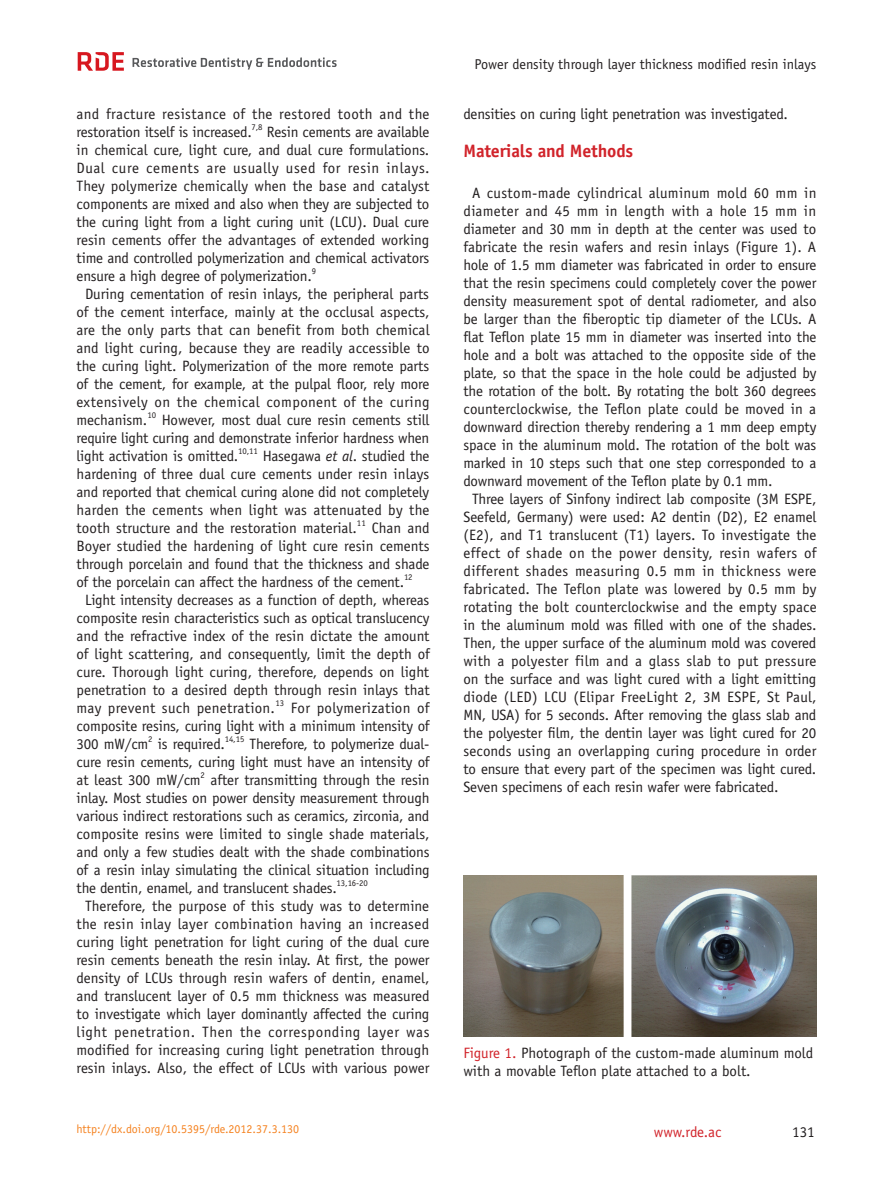
<style>
.page{position:relative;width:893px;height:1191px;background:#fff}
.page>*{position:absolute;margin:0;border:0;box-sizing:border-box;transform-origin:0 0}
.t1{font:700 18px "Officina Sans Std";letter-spacing:-.01em;color:#d1232a}
.t2{font:15px/18px "Officina Sans Std";letter-spacing:-.01em;color:#231f20;text-align:justify}
.t3{font:15px/18px "Officina Sans Std";letter-spacing:.01em;color:#231f20}
.t4{font:15px "Officina Sans Std";letter-spacing:.025em;color:#231f20}
.t5{font:15px "Officina Sans Std";letter-spacing:.02em;color:#231f20}
.t6{font:15px "Officina Sans Std";letter-spacing:.015em;color:#231f20}
.t7{font:15px "Officina Sans Std";color:#d1232a}
.t8{font:14.25px "Officina Sans Std";color:#231f20}
.t9{font:12px "Officina Sans Std";color:#f58220}
.t10{font:8.7px "Officina Sans Std";letter-spacing:-.01em;color:#231f20}
.s1{font-style:italic}
.s2{color:#d1232a}
</style>
<div class="page">
<svg style="left:133px;top:57px;width:204px;height:13px"></svg>
<svg style="left:78px;top:52px;width:46px;height:19px"></svg>
<img style="left:463px;top:875px;width:353px;height:161px">
<p class="t3" style="left:77px;top:105px;width:354px">and fracture resistance of the restored tooth and the restoration itself is increased.</p>
<p class="t10" style="left:251px;top:122px;width:13px">7,8</p>
<p class="t2" style="left:77px;top:123px;width:355px;text-indent:190px">Resin cements are available in chemical cure, light cure, and dual cure formulations.<br>Dual cure cements are usually used for resin inlays.<br>They polymerize chemically when the base and catalyst components are mixed and also when they are subjected to the curing light from a light curing unit (LCU). Dual cure resin cements offer the advantages of extended working time and controlled polymerization and chemical activators ensure a high degree of polymerization.</p>
<p class="t10" style="left:312px;top:266px;width:6px">9</p>
<p class="t2" style="left:77px;top:285px;width:355px;text-indent:9px">During cementation of resin inlays, the peripheral parts of the cement interface, mainly at the occlusal aspects, are the only parts that can benefit from both chemical and light curing, because they are readily accessible to the curing light. Polymerization of the more remote parts of the cement, for example, at the pulpal floor, rely more extensively on the chemical component of the curing mechanism.</p>
<p class="t10" style="left:147px;top:410px;width:10px">10</p>
<p class="t2" style="left:77px;top:411px;width:354px;text-indent:85px">However, most dual cure resin cements still require light curing and demonstrate inferior hardness when light activation is omitted.</p>
<p class="t10" style="left:238px;top:446px;width:21px">10,11</p>
<p class="t2" style="left:77px;top:447px;width:354px;text-indent:186px">Hasegawa <span class="s1">et al</span>. studied the hardening of three dual cure cements under resin inlays and reported that chemical curing alone did not completely harden the cements when light was attenuated by the tooth structure and the restoration material.</p>
<p class="t10" style="left:357px;top:518px;width:10px">11</p>
<p class="t2" style="left:77px;top:519px;width:354px;text-indent:295px">Chan and Boyer studied the hardening of light cure resin cements through porcelain and found that the thickness and shade of the porcelain can affect the hardness of the cement.</p>
<p class="t10" style="left:404px;top:572px;width:10px">12</p>
<p class="t2" style="left:77px;top:591px;width:355px;text-indent:9px">Light intensity decreases as a function of depth, whereas composite resin characteristics such as optical translucency and the refractive index of the resin dictate the amount of light scattering, and consequently, limit the depth of cure. Thorough light curing, therefore, depends on light penetration to a desired depth through resin inlays that may prevent such penetration.</p>
<p class="t10" style="left:275px;top:698px;width:10px">13</p>
<p class="t2" style="left:77px;top:699px;width:354px;text-indent:214px">For polymerization of composite resins, curing light with a minimum intensity of 300 mW/cm</p>
<p class="t10" style="left:148px;top:734px;width:6px">2</p>
<p class="t2" style="left:158px;top:735px;width:69px">is required.</p>
<p class="t10" style="left:225px;top:734px;width:21px">14,15</p>
<p class="t2" style="left:77px;top:735px;width:354px;text-indent:173px">Therefore, to polymerize dual&shy;cure resin cements, curing light must have an intensity of at least 300 mW/cm</p>
<p class="t10" style="left:201px;top:770px;width:6px">2</p>
<p class="t2" style="left:77px;top:771px;width:355px;text-indent:134px">after transmitting through the resin inlay. Most studies on power density measurement through various indirect restorations such as ceramics, zirconia, and composite resins were limited to single shade materials, and only a few studies dealt with the shade combinations of a resin inlay simulating the clinical situation including the dentin, enamel, and translucent shades.</p>
<p class="t10" style="left:337px;top:878px;width:33px">13,16-20</p>
<p class="t2" style="left:77px;top:897px;width:355px;text-align:center">Therefore, the purpose of this study was to determine the resin inlay layer combination having an increased curing light penetration for light curing of the dual cure resin cements beneath the resin inlay. At first, the power density of LCUs through resin wafers of dentin, enamel, and translucent layer of 0.5 mm thickness was measured to investigate which layer dominantly affected the curing light penetration. Then the corresponding layer was modified for increasing curing light penetration through resin inlays. Also, the effect of LCUs with various power</p>
<p class="t9" style="left:77px;top:1121px;width:224px">http://dx.doi.org/10.5395/rde.2012.37.3.130</p>
<p class="t8" style="left:475px;top:55px;width:343px">Power density through layer thickness modified resin inlays</p>
<p class="t2" style="left:463px;top:105px;width:326px">densities on curing light penetration was investigated.</p>
<p class="t1" style="left:463px;top:140px;width:171px">Materials and Methods</p>
<p class="t5" style="left:472px;top:184px;width:346px">A custom-made cylindrical aluminum mold 60 mm in</p>
<p class="t4" style="left:463px;top:202px;width:354px">diameter and 45 mm in length with a hole 15 mm in</p>
<p class="t2" style="left:463px;top:220px;width:354px">diameter and 30 mm in depth at the center was used to</p>
<p class="t2" style="left:463px;top:238px;width:354px">fabricate the resin wafers and resin inlays (Figure 1). A</p>
<p class="t2" style="left:463px;top:256px;width:354px">hole of 1.5 mm diameter was fabricated in order to ensure</p>
<p class="t2" style="left:463px;top:274px;width:354px">that the resin specimens could completely cover the power</p>
<p class="t2" style="left:463px;top:292px;width:354px">density measurement spot of dental radiometer, and also</p>
<p class="t2" style="left:463px;top:310px;width:355px">be larger than the fiberoptic tip diameter of the LCUs. A</p>
<p class="t2" style="left:463px;top:328px;width:354px">flat Teflon plate 15 mm in diameter was inserted into the</p>
<p class="t2" style="left:463px;top:346px;width:354px">hole and a bolt was attached to the opposite side of the</p>
<p class="t2" style="left:463px;top:364px;width:354px">plate, so that the space in the hole could be adjusted by</p>
<p class="t2" style="left:463px;top:382px;width:354px">the rotation of the bolt. By rotating the bolt 360 degrees</p>
<p class="t3" style="left:463px;top:400px;width:354px">counterclockwise, the Teflon plate could be moved in a</p>
<p class="t2" style="left:463px;top:418px;width:354px">downward direction thereby rendering a 1 mm deep empty</p>
<p class="t2" style="left:463px;top:436px;width:354px">space in the aluminum mold. The rotation of the bolt was</p>
<p class="t2" style="left:463px;top:454px;width:355px">marked in 10 steps such that one step corresponded to a</p>
<p class="t2" style="left:463px;top:472px;width:310px">downward movement of the Teflon plate by 0.1 mm.</p>
<p class="t2" style="left:472px;top:490px;width:346px">Three layers of Sinfony indirect lab composite (3M ESPE,</p>
<p class="t2" style="left:463px;top:508px;width:354px">Seefeld, Germany) were used: A2 dentin (D2), E2 enamel</p>
<p class="t3" style="left:463px;top:526px;width:354px">(E2), and T1 translucent (T1) layers. To investigate the</p>
<p class="t4" style="left:463px;top:544px;width:354px">effect of shade on the power density, resin wafers of</p>
<p class="t4" style="left:463px;top:562px;width:355px">different shades measuring 0.5 mm in thickness were</p>
<p class="t3" style="left:463px;top:580px;width:355px">fabricated. The Teflon plate was lowered by 0.5 mm by</p>
<p class="t2" style="left:463px;top:598px;width:355px">rotating the bolt counterclockwise and the empty space</p>
<p class="t2" style="left:463px;top:616px;width:355px">in the aluminum mold was filled with one of the shades.</p>
<p class="t2" style="left:463px;top:634px;width:354px">Then, the upper surface of the aluminum mold was covered</p>
<p class="t5" style="left:463px;top:652px;width:354px">with a polyester film and a glass slab to put pressure</p>
<p class="t2" style="left:463px;top:670px;width:354px">on the surface and was light cured with a light emitting</p>
<p class="t6" style="left:463px;top:688px;width:355px">diode (LED) LCU (Elipar FreeLight 2, 3M ESPE, St Paul,</p>
<p class="t2" style="left:463px;top:706px;width:354px">MN, USA) for 5 seconds. After removing the glass slab and</p>
<p class="t2" style="left:463px;top:724px;width:354px">the polyester film, the dentin layer was light cured for 20</p>
<p class="t3" style="left:463px;top:742px;width:354px">seconds using an overlapping curing procedure in order</p>
<p class="t2" style="left:463px;top:760px;width:354px">to ensure that every part of the specimen was light cured.</p>
<p class="t2" style="left:463px;top:778px;width:316px">Seven specimens of each resin wafer were fabricated.</p>
<p class="t2" style="left:463px;top:1044px;width:351px"><span class="s2">Figure 1.</span> Photograph of the custom-made aluminum mold with a movable Teflon plate attached to a bolt.</p>
<p class="t7" style="left:654px;top:1122px;width:69px">www.rde.ac</p>
<p class="t2" style="left:792px;top:1122px;width:24px">131</p>
</div>
